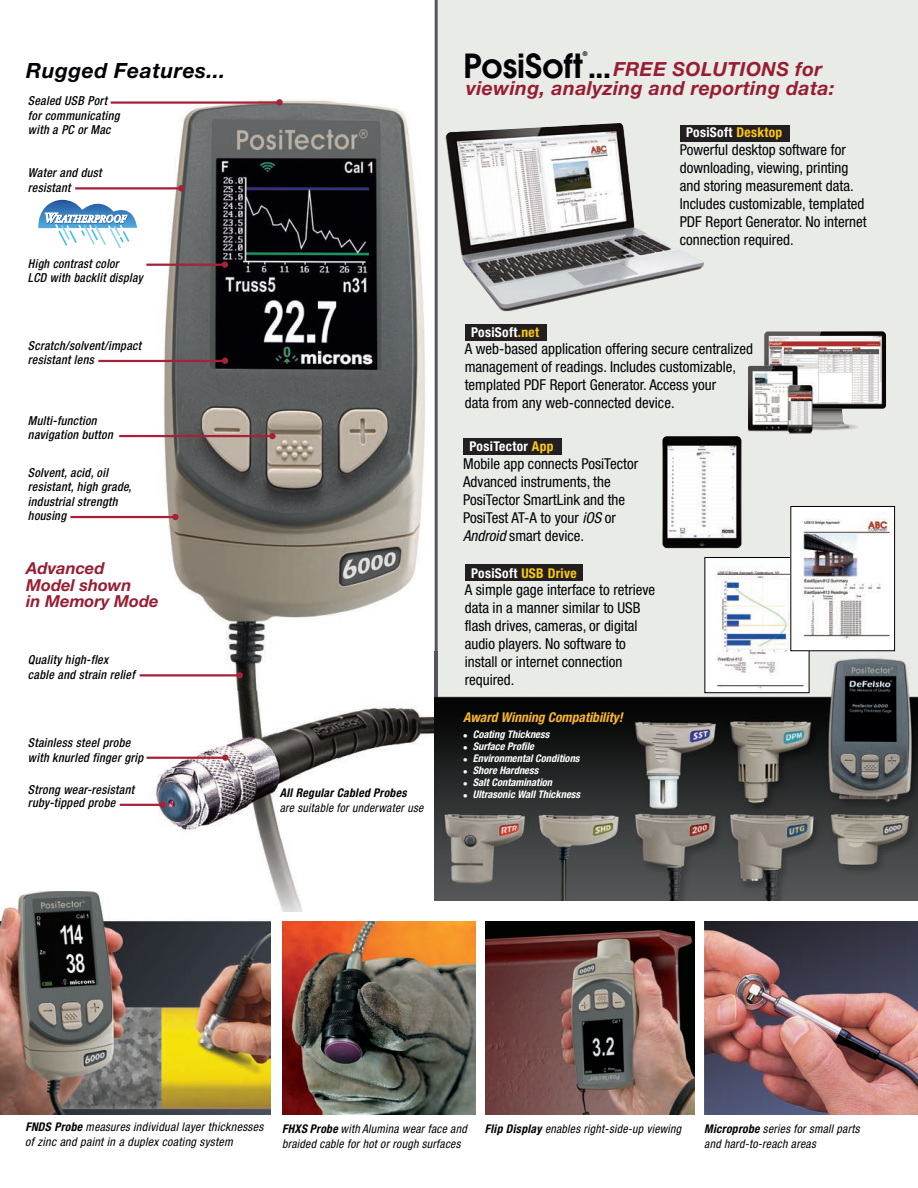
<style>
.page{position:relative;width:918px;height:1188px;background:#fff}
.page>*{position:absolute;margin:0;border:0;box-sizing:border-box;transform-origin:0 0}
.t1{font:600 33px "Avant Garde";color:#020105}
.t2{font:italic 700 21px "Helvetica Neue";letter-spacing:.025em;color:#020105}
.t3{font:italic 700 19.5px/19.5px "Helvetica Neue";letter-spacing:.02em;color:#981d33}
.t4{font:italic 700 16.5px/16.5px "Helvetica Neue";color:#981d33}
.t5{font:condensed 15px/18px "Helvetica Neue";color:#020105}
.t6{font:700 condensed 13.5px "Helvetica Neue";letter-spacing:.025em;color:#fff}
.t7{font:italic 700 condensed 13.5px "Helvetica Neue";color:#fcb729}
.t8{font:italic 500 condensed 12.3px/14.5px "Helvetica Neue";letter-spacing:.025em;color:#020105}
.t9{font:italic 500 condensed 12.3px/13.5px "Helvetica Neue";letter-spacing:.025em;color:#020105;scale:.95 1}
.t10{font:italic condensed 12px/15px "Helvetica Neue";letter-spacing:.025em;color:#020105}
.t11{font:italic 700 condensed 12px "Helvetica Neue";letter-spacing:.025em;color:#020105}
.t12{font:italic 700 condensed 10.5px "Helvetica Neue";color:#fff}
.t13{font:600 6.3px "Avant Garde";color:#020105}
.s1{color:#feca0a}
.s2{font-style:italic}
.s3{font-weight:700}
</style>
<div class="page">
<div style="left:436px;top:0;width:482px;height:901px;background:#e8ebe6"></div>
<div style="left:465px;top:324px;width:82px;height:16px;background:#231f20"></div>
<div style="left:464px;top:438px;width:98px;height:17px;background:#231f20"></div>
<div style="left:680px;top:126px;width:110px;height:16px;background:#231f20"></div>
<div style="left:465px;top:565px;width:117px;height:16px;background:#231f20"></div>
<img style="left:748px;top:331px;width:138px;height:103px">
<img style="left:445px;top:123px;width:259px;height:188px">
<img style="left:146px;top:99px;width:280px;height:592px">
<img style="left:259px;top:837px;width:79px;height:85px">
<hr style="left:140px;top:674px;width:98px;height:3px;background:#a72239">
<div style="left:236px;top:672px;width:7px;height:7px;background:#a72239;border-radius:50%"></div>
<hr style="left:119px;top:435px;width:156px;height:2px;background:#a72239">
<div style="left:269px;top:433px;width:7px;height:6px;background:#a72239;border-radius:50%"></div>
<hr style="left:70px;top:516px;width:104px;height:2px;background:#a72239">
<div style="left:172px;top:514px;width:7px;height:6px;background:#a72239;border-radius:50%"></div>
<hr style="left:111px;top:101px;width:168px;height:3px;background:#a72239">
<svg style="left:276px;top:99px;width:7px;height:7px"></svg>
<hr style="left:98px;top:360px;width:129px;height:2px;background:#a72239">
<svg style="left:222px;top:358px;width:6px;height:6px"></svg>
<hr style="left:75px;top:187px;width:106px;height:3px;background:#a72239">
<svg style="left:178px;top:185px;width:6px;height:6px"></svg>
<hr style="left:146px;top:264px;width:79px;height:2px;background:#a72239">
<div style="left:222px;top:261px;width:6px;height:7px;background:#a72239;border-radius:50%"></div>
<img style="left:705px;top:922px;width:213px;height:192px">
<img style="left:485px;top:922px;width:210px;height:192px">
<img style="left:283px;top:922px;width:192px;height:192px">
<img style="left:38px;top:200px;width:99px;height:28px">
<svg style="left:45px;top:209px;width:88px;height:40px"></svg>
<img style="left:143px;top:691px;width:292px;height:146px">
<hr style="left:120px;top:804px;width:42px;height:2px;background:#a72239">
<div style="left:159px;top:802px;width:7px;height:6px;background:#a72239;border-radius:50%"></div>
<hr style="left:147px;top:757px;width:78px;height:2px;background:#a72239">
<div style="left:222px;top:754px;width:7px;height:7px;background:#a72239;border-radius:50%"></div>
<hr style="left:435px;top:0;width:3px;height:902px;background:#56535c">
<img style="left:0;top:891px;width:271px;height:223px">
<img style="left:662px;top:436px;width:79px;height:112px">
<img style="left:435px;top:652px;width:483px;height:250px">
<img style="left:707px;top:559px;width:100px;height:132px">
<div style="left:705px;top:557px;width:104px;height:136px;border:1px solid #020105"></div>
<img style="left:793px;top:508px;width:100px;height:141px">
<div style="left:791px;top:506px;width:104px;height:145px;border:1px solid #020105"></div>
<h2 class="t2" style="left:26px;top:63px;width:201px">Rugged Features...</h2>
<p class="t8" style="left:28px;top:95px;width:93px">Sealed USB Port for communicating with a PC or Mac</p>
<p class="t8" style="left:28px;top:166px;width:75px">Water and dust resistant</p>
<p class="t9" style="left:28px;top:258px;width:122px">High contrast color<br>LCD with backlit display</p>
<p class="t8" style="left:28px;top:339px;width:115px">Scratch/solvent/impact resistant lens</p>
<p class="t8" style="left:28px;top:414px;width:86px">Multi-function navigation button</p>
<p class="t8" style="left:28px;top:466px;width:105px">Solvent, acid, oil resistant, high grade, industrial strength housing</p>
<p class="t4" style="left:26px;top:561px;width:134px">Advanced<br>Model shown<br>in Memory Mode</p>
<p class="t8" style="left:28px;top:653px;width:108px">Quality high-flex cable and strain relief</p>
<p class="t8" style="left:28px;top:736px;width:117px">Stainless steel probe with knurled finger grip</p>
<p class="t8" style="left:28px;top:784px;width:108px;line-height:13.5px">Strong wear-resistant ruby-tipped probe</p>
<p class="t11" style="left:280px;top:789px;width:128px">All Regular Cabled Probes</p>
<p class="t10" style="left:280px;top:802px;width:145px">are suitable for underwater use</p>
<p class="t13" style="left:583px;top:52px;width:6px">®</p>
<h1 class="t1" style="left:463px;top:53px;width:150px">PosiSoft...</h1>
<h3 class="t3" style="left:466px;top:61px;width:370px;text-indent:148px">FREE SOLUTIONS for viewing, analyzing and reporting data:</h3>
<p class="t6" style="left:686px;top:128px;width:98px">PosiSoft <span class="s1">Desktop</span></p>
<p class="t5" style="left:680px;top:142px;width:188px">Powerful desktop software for downloading, viewing, printing and storing measurement data.<br>Includes customizable, templated<br>PDF Report Generator. No internet connection required.</p>
<p class="t6" style="left:471px;top:327px;width:69px">PosiSoft<span class="s1">.net</span></p>
<p class="t5" style="left:465px;top:341px;width:290px">A web-based application offering secure centralized management of readings. Includes customizable, templated PDF Report Generator. Access your<br>data from any web-connected device.</p>
<p class="t6" style="left:470px;top:442px;width:85px">PosiTector <span class="s1">App</span></p>
<p class="t5" style="left:463px;top:456px;width:177px">Mobile app connects PosiTector<br>Advanced instruments, the<br>PosiTector SmartLink and the<br>PosiTest AT-A to your <span class="s2">iOS</span> or<br><span class="s2">Android</span> smart device.</p>
<p class="t6" style="left:471px;top:568px;width:107px">PosiSoft <span class="s1">USB Drive</span></p>
<p class="t5" style="left:465px;top:582px;width:192px">A simple gage interface to retrieve data in a manner similar to USB flash drives, cameras, or digital audio players. No software to install or internet connection required.</p>
<p class="t7" style="left:463px;top:712px;width:161px">Award Winning Compatibility!</p>
<p class="t12" style="left:463px;top:731px;width:88px">● Coating Thickness</p>
<p class="t12" style="left:463px;top:743px;width:73px">● Surface Profile</p>
<p class="t12" style="left:463px;top:755px;width:118px">● Environmental Conditions</p>
<p class="t12" style="left:463px;top:767px;width:77px">● Shore Hardness</p>
<p class="t12" style="left:463px;top:779px;width:91px">● Salt Contamination</p>
<p class="t12" style="left:463px;top:791px;width:119px">● Ultrasonic Wall Thickness</p>
<p class="t10" style="left:25px;top:1121px;width:239px"><span class="s3">FNDS Probe</span> measures individual layer thicknesses of zinc and paint in a duplex coating system</p>
<p class="t10" style="left:282px;top:1122px;width:186px"><span class="s3">FHXS Probe</span> with Alumina wear face and braided cable for hot or rough surfaces</p>
<p class="t10" style="left:485px;top:1122px;width:198px"><span class="s3">Flip Display</span> enables right-side-up viewing</p>
<p class="t10" style="left:704px;top:1122px;width:157px"><span class="s3">Microprobe</span> series for small parts and hard-to-reach areas</p>
</div>
